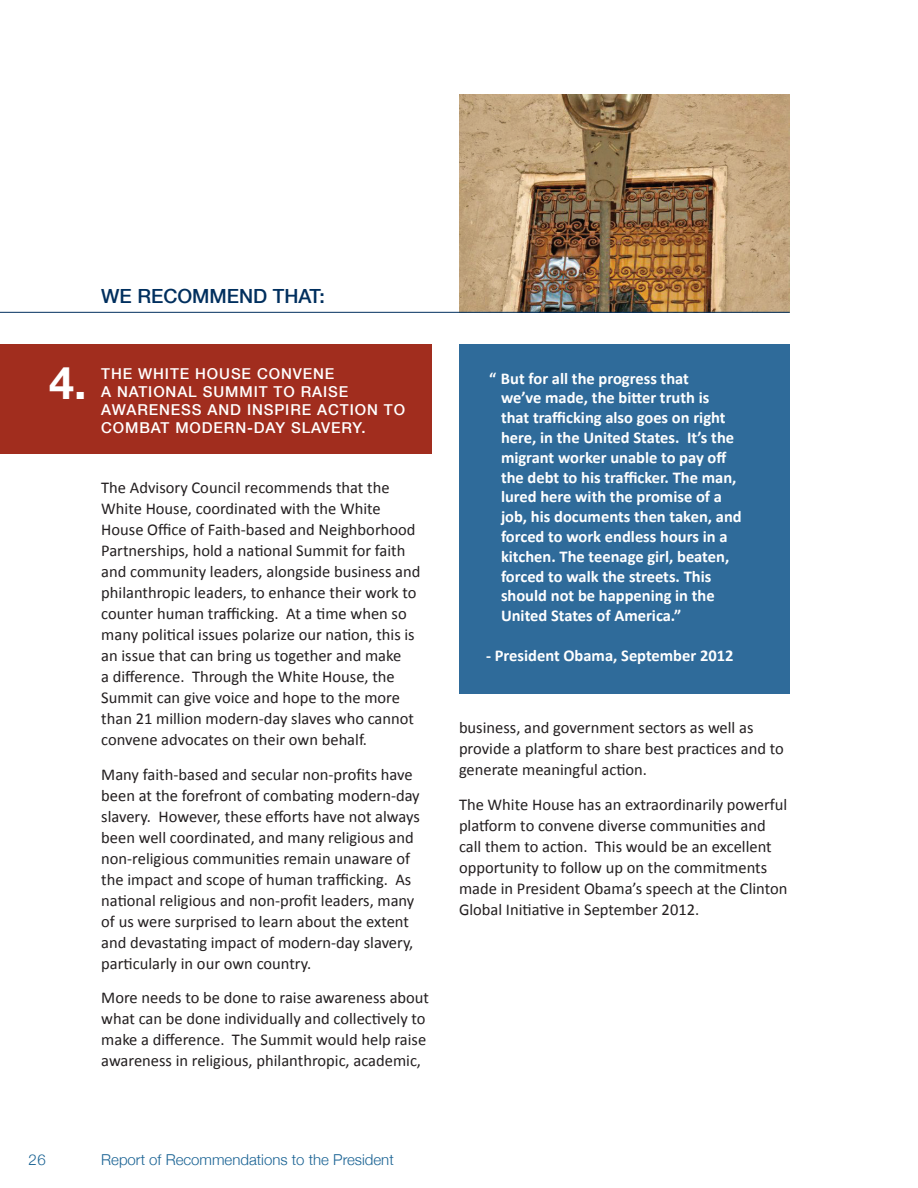
<style>
.page{position:relative;width:918px;height:1188px;background:#fff}
.page>*{position:absolute;margin:0;border:0;box-sizing:border-box;transform-origin:0 0}
.t1{font:700 45px "Helvetica Neue";color:#fff}
.We_Recommend_That_Te{font:500 19.5px "Helvetica Neue";color:#002f5e}
.Text{font:16.5px/21px "Calibri";color:#231f20}
.We_Recommend_That_Te-2{font:700 16.5px/19.8px "Calibri";color:#fff}
.Recommendation_Text{font:500 15px/18px "Helvetica Neue";letter-spacing:.06em;color:#fff}
.t2{font:300 15px "Helvetica Neue";color:#196293}
</style>
<div class="page">
<div style="left:0;top:344px;width:432px;height:110px;background:#a12d1e"></div>
<img style="left:459px;top:94px;width:331px;height:218px">
<div style="left:459px;top:344px;width:331px;height:350px;background:#2f6b9a"></div>
<hr style="left:0;top:312px;width:790px;height:1px;background:#002f5e">
<p class="We_Recommend_That_Te" style="left:101px;top:285px;width:225px">WE RECOMMEND THAT:</p>
<p class="t1" style="left:49px;top:355px;width:39px">4.</p>
<p class="Recommendation_Text" style="left:101px;top:364px;width:305px">THE WHITE HOUSE CONVENE<br>A NATIONAL SUMMIT TO RAISE<br>AWARENESS AND INSPIRE ACTION TO<br>COMBAT MODERN-DAY SLAVERY.</p>
<p class="Text" style="left:101px;top:476px;width:321px">The Advisory Council recommends that the White House, coordinated with the White House Office of Faith-based and Neighborhood Partnerships, hold a national Summit for faith and community leaders, alongside business and philanthropic leaders, to enhance their work to counter human trafficking. At a time when so many political issues polarize our nation, this is an issue that can bring us together and make<br>a difference. Through the White House, the Summit can give voice and hope to the more than 21 million modern-day slaves who cannot convene advocates on their own behalf.</p>
<p class="Text" style="left:101px;top:763px;width:320px">Many faith-based and secular non-profits have been at the forefront of combating modern-day slavery. However, these efforts have not always been well coordinated, and many religious and non-religious communities remain unaware of the impact and scope of human trafficking. As national religious and non-profit leaders, many of us were surprised to learn about the extent and devastating impact of modern-day slavery, particularly in our own country.</p>
<p class="Text" style="left:101px;top:986px;width:329px">More needs to be done to raise awareness about what can be done individually and collectively to make a difference. The Summit would help raise awareness in religious, philanthropic, academic,</p>
<p class="We_Recommend_That_Te-2" style="left:501px;top:367px;width:242px;text-indent:-12px">“ But for all the progress that<br>we’ve made, the bitter truth is that trafficking also goes on right here, in the United States. It’s the migrant worker unable to pay off the debt to his trafficker. The man, lured here with the promise of a job, his documents then taken, and forced to work endless hours in a kitchen. The teenage girl, beaten, forced to walk the streets. This should not be happening in the<br>United States of America.”</p>
<p class="We_Recommend_That_Te-2" style="left:486px;top:645px;width:249px">- President Obama, September 2012</p>
<p class="Text" style="left:459px;top:716px;width:326px">business, and government sectors as well as provide a platform to share best practices and to generate meaningful action.</p>
<p class="Text" style="left:459px;top:793px;width:330px">The White House has an extraordinarily powerful platform to convene diverse communities and call them to action. This would be an excellent opportunity to follow up on the commitments made in President Obama’s speech at the Clinton Global Initiative in September 2012.</p>
<p class="t2" style="left:28px;top:1151px;width:19px">26</p>
<p class="t2" style="left:101px;top:1151px;width:294px">Report of Recommendations to the President</p>
</div>
